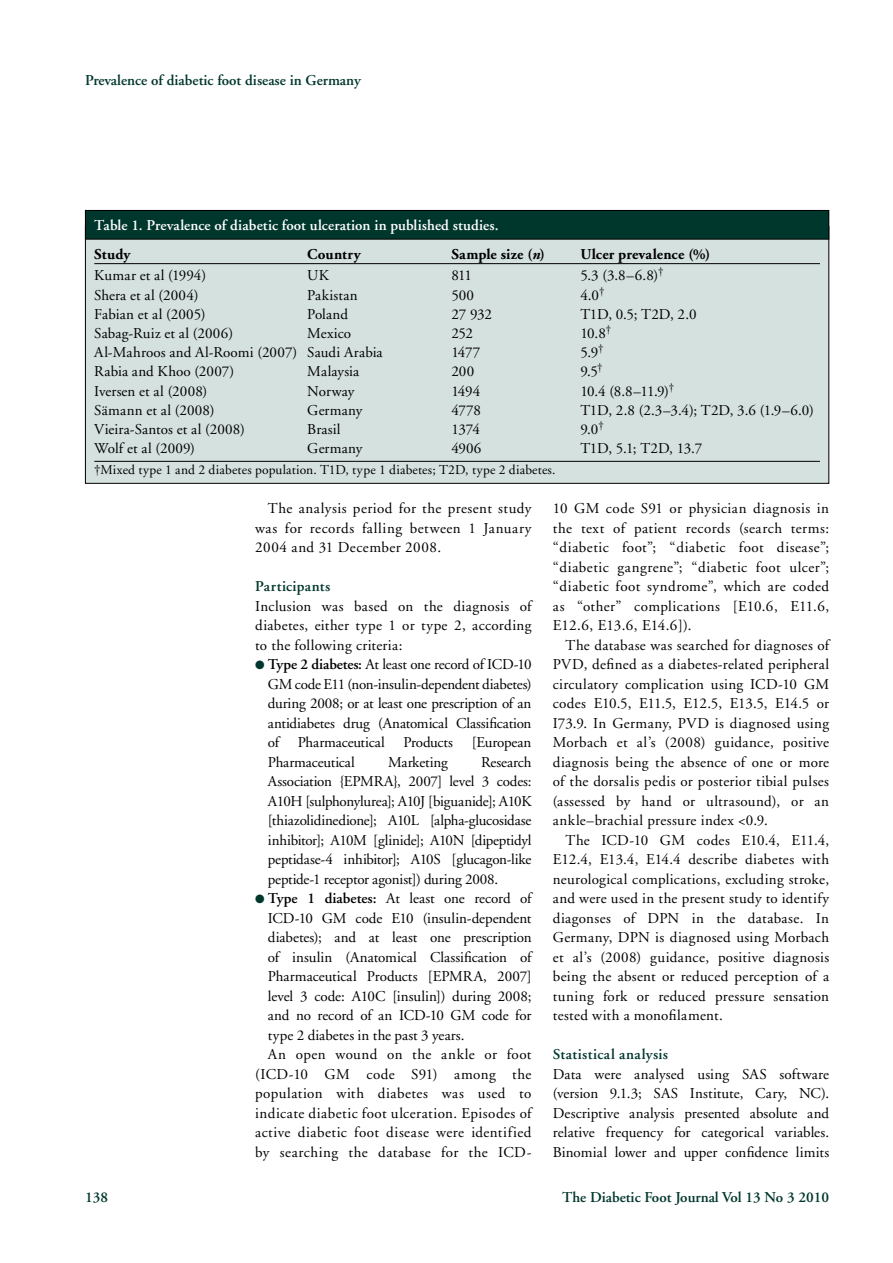
<style>
.page{position:relative;width:893px;height:1263px;background:#fff}
.page>*{position:absolute;margin:0;border:0;box-sizing:border-box;transform-origin:0 0}
.t1{font:15px/19.5px "Adobe Garamond";letter-spacing:.01em;color:#000;text-align:justify}
.t2{font:15px "Adobe Garamond";letter-spacing:.035em;color:#000}
.t3{font:600 15px "Adobe Garamond";color:#00372d}
.t4{font:15px "Adobe Garamond";letter-spacing:-.01em;color:#000}
.t5{font:600 15px "Adobe Garamond";letter-spacing:.005em;color:#fff}
.t6{font:700 15px "Adobe Garamond";letter-spacing:.01em;color:#000}
.t7{font:15px "Adobe Garamond";letter-spacing:.03em;color:#000}
.t8{font:600 15px "Adobe Garamond";letter-spacing:.03em;color:#00372d}
.t9{font:600 15px "Adobe Garamond";letter-spacing:.02em;color:#00372d}
.t10{font:13.5px "Adobe Garamond";letter-spacing:.015em;color:#000}
.s1{font-style:italic}
.s2{color:#00372d}
.s3{font-weight:600}
</style>
<div class="page">
<div style="left:85px;top:226px;width:744px;height:257px;background:#d5e1df"></div>
<hr style="left:94px;top:263px;width:726px;height:1px;background:#000">
<hr style="left:94px;top:461px;width:726px;height:1px;background:#000">
<div style="left:85px;top:210px;width:744px;height:29px;background:#00372d"></div>
<div style="left:85px;top:210px;width:744px;height:30px;border:1px solid #000"></div>
<p class="t3" style="left:85px;top:72px;width:277px">Prevalence of diabetic foot disease in Germany</p>
<p class="t5" style="left:94px;top:217px;width:406px">Table 1. Prevalence of diabetic foot ulceration in published studies.</p>
<p class="t6" style="left:94px;top:246px;width:38px">Study</p>
<p class="t6" style="left:307px;top:246px;width:55px">Country</p>
<p class="t6" style="left:451px;top:246px;width:95px">Sample size (<span class="s1">n</span>)</p>
<p class="t6" style="left:580px;top:246px;width:132px">Ulcer prevalence (%)</p>
<p class="t1" style="left:94px;top:266px;width:113px">Kumar et al (1994)</p>
<p class="t1" style="left:307px;top:266px;width:23px">UK</p>
<p class="t1" style="left:451px;top:266px;width:22px">811</p>
<p class="t1" style="left:580px;top:266px;width:85px">5.3 (3.8–6.8)<sup>†</sup></p>
<p class="t1" style="left:94px;top:285px;width:106px">Shera et al (2004)</p>
<p class="t1" style="left:307px;top:285px;width:52px">Pakistan</p>
<p class="t1" style="left:451px;top:285px;width:24px">500</p>
<p class="t1" style="left:580px;top:285px;width:26px">4.0<sup>†</sup></p>
<p class="t1" style="left:94px;top:305px;width:113px">Fabian et al (2005)</p>
<p class="t1" style="left:307px;top:305px;width:42px">Poland</p>
<p class="t1" style="left:451px;top:305px;width:42px">27 932</p>
<p class="t1" style="left:580px;top:305px;width:118px">T1D, 0.5; T2D, 2.0</p>
<p class="t1" style="left:94px;top:324px;width:141px">Sabag-Ruiz et al (2006)</p>
<p class="t1" style="left:307px;top:324px;width:45px">Mexico</p>
<p class="t1" style="left:451px;top:324px;width:23px">252</p>
<p class="t1" style="left:580px;top:324px;width:32px">10.8<sup>†</sup></p>
<p class="t1" style="left:94px;top:343px;width:290px">Al-Mahroos and Al-Roomi (2007) Saudi Arabia</p>
<p class="t1" style="left:451px;top:343px;width:30px">1477</p>
<p class="t1" style="left:580px;top:343px;width:25px">5.9<sup>†</sup></p>
<p class="t1" style="left:94px;top:362px;width:142px">Rabia and Khoo (2007)</p>
<p class="t1" style="left:307px;top:362px;width:53px">Malaysia</p>
<p class="t1" style="left:451px;top:362px;width:24px">200</p>
<p class="t1" style="left:580px;top:362px;width:24px">9.5<sup>†</sup></p>
<p class="t1" style="left:94px;top:381px;width:115px">Iversen et al (2008)</p>
<p class="t1" style="left:307px;top:381px;width:49px">Norway</p>
<p class="t1" style="left:451px;top:381px;width:30px">1494</p>
<p class="t1" style="left:580px;top:381px;width:95px">10.4 (8.8–11.9)<sup>†</sup></p>
<p class="t1" style="left:94px;top:401px;width:122px">Sämann et al (2008)</p>
<p class="t1" style="left:307px;top:401px;width:57px">Germany</p>
<p class="t1" style="left:451px;top:401px;width:31px">4778</p>
<p class="t1" style="left:580px;top:401px;width:235px">T1D, 2.8 (2.3–3.4); T2D, 3.6 (1.9–6.0)</p>
<p class="t1" style="left:94px;top:420px;width:152px">Vieira-Santos et al (2008)</p>
<p class="t1" style="left:307px;top:420px;width:35px">Brasil</p>
<p class="t1" style="left:451px;top:420px;width:30px">1374</p>
<p class="t1" style="left:580px;top:420px;width:25px">9.0<sup>†</sup></p>
<p class="t1" style="left:94px;top:439px;width:102px">Wolf et al (2009)</p>
<p class="t1" style="left:307px;top:439px;width:57px">Germany</p>
<p class="t1" style="left:451px;top:439px;width:32px">4906</p>
<p class="t1" style="left:580px;top:439px;width:123px">T1D, 5.1; T2D, 13.7</p>
<p class="t10" style="left:94px;top:463px;width:463px">†Mixed type 1 and 2 diabetes population. T1D, type 1 diabetes; T2D, type 2 diabetes.</p>
<p class="t1" style="left:255px;top:499px;width:278px;text-indent:13px">The analysis period for the present study was for records falling between 1 January 2004 and 31 December 2008.</p>
<p class="t9" style="left:255px;top:578px;width:77px">Participants</p>
<p class="t1" style="left:255px;top:597px;width:278px">Inclusion was based on the diagnosis of diabetes, either type 1 or type 2, according to the following criteria:</p>
<p class="t1" style="left:268px;top:655px;width:265px;text-indent:-13px"><span class="s2">●</span> <span class="s3">Type 2 diabetes:</span> At least one record of ICD-10<br>GM code E11 (non-insulin-dependent diabetes) during 2008; or at least one prescription of an antidiabetes drug (Anatomical Classification of Pharmaceutical Products [European Pharmaceutical</p>
<p class="t1" style="left:268px;top:753px;width:265px;text-indent:213px">Research Association {EPMRA}, 2007] level 3 codes:<br>A10H [sulphonylurea]; A10J [biguanide]; A10K [thiazolidinedione]; A10L [alpha-glucosidase inhibitor]; A10M [glinide]; A10N [dipeptidyl peptidase-4 inhibitor]; A10S [glucagon-like peptide-1 receptor agonist]) during 2008.</p>
<p class="t4" style="left:255px;top:890px;width:278px"><span class="s2">●</span> <span class="s3">Type 1 diabetes:</span> At least one record of</p>
<p class="t1" style="left:268px;top:909px;width:265px">ICD-10 GM code E10 (insulin-dependent</p>
<p class="t1" style="left:268px;top:928px;width:265px">diabetes); and at least one prescription</p>
<p class="t1" style="left:268px;top:948px;width:265px">of insulin (Anatomical Classification of</p>
<p class="t1" style="left:268px;top:967px;width:265px">Pharmaceutical Products [EPMRA, 2007]</p>
<p class="t1" style="left:268px;top:987px;width:265px">level 3 code: A10C [insulin]) during 2008;</p>
<p class="t4" style="left:268px;top:1007px;width:265px">and no record of an ICD-10 GM code for</p>
<p class="t1" style="left:268px;top:1026px;width:198px">type 2 diabetes in the past 3 years.</p>
<p class="t1" style="left:268px;top:1045px;width:265px">An open wound on the ankle or foot</p>
<p class="t1" style="left:255px;top:1065px;width:278px">(ICD-10 GM code S91) among the</p>
<p class="t2" style="left:255px;top:1085px;width:278px">population with diabetes was used to</p>
<p class="t7" style="left:255px;top:1105px;width:278px">indicate diabetic foot ulceration. Episodes of</p>
<p class="t2" style="left:255px;top:1124px;width:278px">active diabetic foot disease were identified</p>
<p class="t2" style="left:255px;top:1144px;width:278px">by searching the database for the ICD-</p>
<p class="t4" style="left:388px;top:754px;width:61px">Marketing</p>
<p class="t1" style="left:553px;top:499px;width:278px">10 GM code S91 or physician diagnosis in the text of patient records (search terms: “diabetic foot”; “diabetic foot disease”; “diabetic gangrene”; “diabetic foot ulcer”; “diabetic foot syndrome”, which are coded as “other” complications [E10.6, E11.6, E12.6, E13.6, E14.6]).</p>
<p class="t1" style="left:553px;top:636px;width:278px;text-indent:13px">The database was searched for diagnoses of PVD, defined as a diabetes-related peripheral circulatory complication using ICD-10 GM codes E10.5, E11.5, E12.5, E13.5, E14.5 or I73.9. In Germany, PVD is diagnosed using Morbach et al’s (2008) guidance, positive diagnosis being the absence of one or more of the dorsalis pedis or posterior tibial pulses (assessed by hand or ultrasound), or an ankle–brachial pressure index &lt;0.9.</p>
<p class="t1" style="left:553px;top:831px;width:278px;text-indent:13px">The ICD-10 GM codes E10.4, E11.4, E12.4, E13.4, E14.4 describe diabetes with neurological complications, excluding stroke, and were used in the present study to identify diagonses of DPN in the database. In Germany, DPN is diagnosed using Morbach et al’s (2008) guidance, positive diagnosis being the absent or reduced perception of a tuning fork or reduced pressure sensation tested with a monofilament.</p>
<p class="t8" style="left:553px;top:1046px;width:117px">Statistical analysis</p>
<p class="t1" style="left:553px;top:1065px;width:278px">Data were analysed using SAS software (version 9.1.3; SAS Institute, Cary, NC).<br>Descriptive analysis presented absolute and relative frequency for categorical variables.<br>Binomial lower and upper confidence limits</p>
<p class="t3" style="left:85px;top:1189px;width:24px">138</p>
<p class="t3" style="left:562px;top:1189px;width:268px">The Diabetic Foot Journal Vol 13 No 3 2010</p>
</div>
